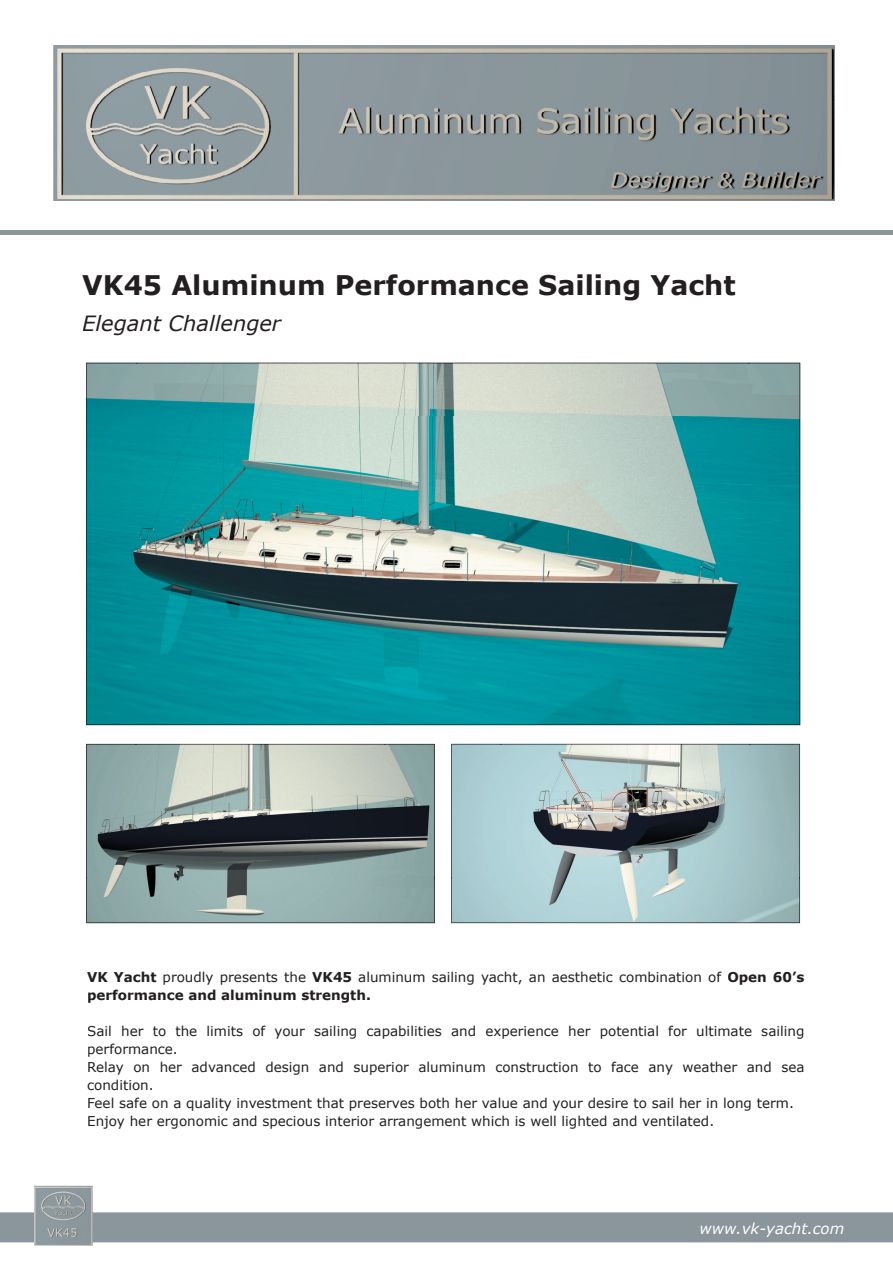
<style>
.page{position:relative;width:893px;height:1263px;background:#fff}
.page>*{position:absolute;margin:0;border:0;box-sizing:border-box;transform-origin:0 0}
.t1{font:700 27px "Verdana";color:#231f20}
.t2{font:italic 21px "Verdana";color:#231f20}
.t3{font:italic 15px "Verdana";color:#fff}
.t4{font:13.5px/18px "Verdana";color:#231f20}
.s1{font-weight:700}
</style>
<div class="page">
<img style="left:53px;top:46px;width:782px;height:155px">
<hr style="left:0;top:231px;width:893px;height:4px;background:#8a969b">
<div style="left:0;top:1212px;width:893px;height:30px;background:#8a969b"></div>
<img style="left:34px;top:1186px;width:59px;height:60px">
<img style="left:34px;top:1212px;width:59px;height:30px">
<svg style="left:137px;top:789px;width:247px;height:89px;background:#677271"></svg>
<img style="left:86px;top:878px;width:349px;height:45px">
<img style="left:86px;top:744px;width:51px;height:135px">
<img style="left:384px;top:744px;width:51px;height:135px">
<img style="left:136px;top:744px;width:249px;height:45px">
<svg style="left:451px;top:744px;width:298px;height:179px;background:#8fa1a4"></svg>
<img style="left:452px;top:878px;width:348px;height:45px">
<div style="left:452px;top:744px;width:50px;height:135px;background:#aaccd2"></div>
<img style="left:749px;top:744px;width:51px;height:135px">
<img style="left:501px;top:744px;width:249px;height:45px">
<svg style="left:138px;top:415px;width:610px;height:257px;background:#559899"></svg>
<img style="left:86px;top:672px;width:714px;height:53px">
<img style="left:86px;top:363px;width:52px;height:311px">
<img style="left:748px;top:363px;width:52px;height:311px">
<img style="left:137px;top:363px;width:613px;height:52px">
<h1 class="t1" style="left:82px;top:268px;width:655px">VK45 Aluminum Performance Sailing Yacht</h1>
<h2 class="t2" style="left:82px;top:310px;width:200px">Elegant Challenger</h2>
<p class="t4" style="left:87px;top:968px;width:719px"><span class="s1">VK Yacht</span> proudly presents the <span class="s1">VK45</span> aluminum sailing yacht, an aesthetic combination of <span class="s1">Open 60’s performance and aluminum strength.</span></p>
<p class="t4" style="left:87px;top:1022px;width:719px">Sail her to the limits of your sailing capabilities and experience her potential for ultimate sailing performance.<br>Relay on her advanced design and superior aluminum construction to face any weather and sea condition.<br>Feel safe on a quality investment that preserves both her value and your desire to sail her in long term.<br>Enjoy her ergonomic and specious interior arrangement which is well lighted and ventilated.</p>
<p class="t3" style="left:699px;top:1219px;width:146px">www.vk-yacht.com</p>
</div>
